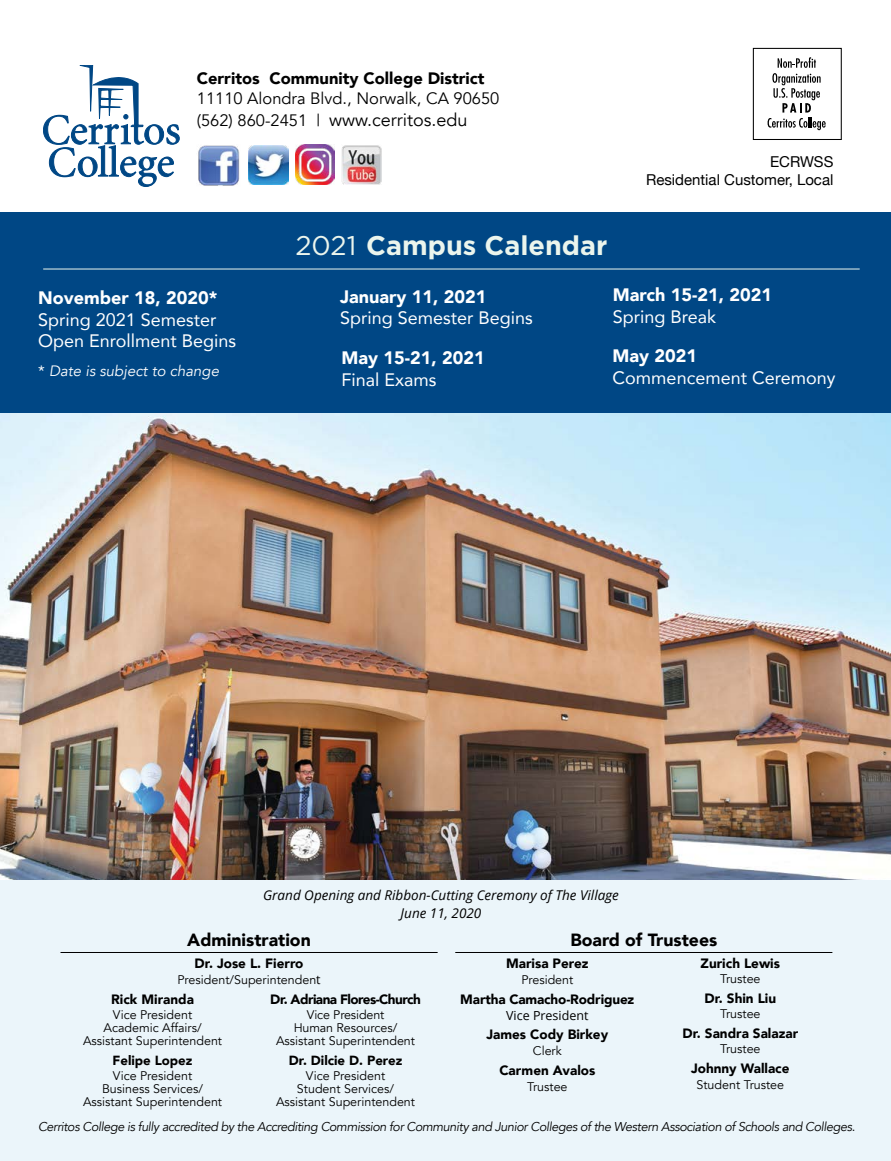
<style>
.page{position:relative;width:891px;height:1161px;background:#fff}
.page>*{position:absolute;margin:0;border:0;box-sizing:border-box;transform-origin:0 0}
._2_col_body{font:700 27px "Gotham";color:#ebf5ed}
._2_col_body-2{font:18px/21.6px "Avenir";color:#fff}
._2_col_body-3{font:900 18px "Avenir";color:#fff}
.t1{font:18px "Avenir";color:#000}
.t2{font:900 17.7px "Avenir";color:#000}
.t3{font:16.5px "Avenir";color:#000}
.t4{font:900 16.5px "Avenir";color:#000}
.t5{font:15px/18px "Helvetica Neue";color:#000;text-align:right}
._2_col_body-4{font:italic 15px "Avenir";color:#fff}
.t6{font:900 13.5px "Avenir";color:#000}
.t7{font:italic 13.5px/18px "Open Sans";color:#000;text-align:center}
.t8{font:900 13.5px "Avenir";letter-spacing:-.04em;color:#000}
.t9{font:900 13.2px "Avenir";color:#000}
.t10{font:italic 12.75px "Avenir";letter-spacing:-.03em;color:#000}
.t11{font:12.45px/13.2px "Avenir";color:#000;text-align:center}
.t12{font:12.45px "Open Sans";color:#000}
.s1{font-size:16.5px}
.s2{font-weight:400}
.s3{font-style:normal}
.s4{font-family:"Open Sans"}
</style>
<div class="page">
<svg style="left:43px;top:65px;width:137px;height:122px"></svg>
<img style="left:295px;top:145px;width:40px;height:40px">
<img style="left:341px;top:145px;width:40px;height:40px">
<img style="left:198px;top:145px;width:42px;height:41px">
<img style="left:248px;top:145px;width:40px;height:39px">
<div style="left:753px;top:48px;width:89px;height:92px;border:1px solid #000"></div>
<svg style="left:768px;top:57px;width:58px;height:73px"></svg>
<img style="left:0;top:413px;width:891px;height:467px">
<div style="left:0;top:880px;width:891px;height:281px;background:#ebf5fa"></div>
<div style="left:0;top:213px;width:891px;height:200px;background:#004785"></div>
<hr style="left:43px;top:269px;width:817px;height:1px;background:#ebf5ed">
<hr style="left:61px;top:952px;width:377px;height:1px;background:#000">
<hr style="left:455px;top:952px;width:377px;height:1px;background:#000">
<p class="t4" style="left:197px;top:65px;width:289px">Cerritos Community College District</p>
<p class="t3" style="left:197px;top:89px;width:304px">11110 Alondra Blvd., Norwalk, CA 90650</p>
<p class="t1" style="left:197px;top:109px;width:272px"><span class="s1">(562) 860-2451 |</span> www.cerritos.edu</p>
<p class="_2_col_body" style="left:295px;top:228px;width:314px"><span class="s2">2021</span> Campus Calendar</p>
<p class="t5" style="left:646px;top:153px;width:189px">ECRWSS<br>Residential Customer, Local</p>
<p class="_2_col_body-3" style="left:38px;top:282px;width:181px">November 18, 2020*</p>
<p class="_2_col_body-2" style="left:38px;top:308px;width:200px">Spring 2021 Semester<br>Open Enrollment Begins</p>
<p class="_2_col_body-4" style="left:38px;top:361px;width:182px"><span class="s3">*</span> Date is subject to change</p>
<p class="_2_col_body-3" style="left:340px;top:281px;width:148px">January 11, 2021</p>
<p class="_2_col_body-2" style="left:340px;top:307px;width:194px">Spring Semester Begins</p>
<p class="_2_col_body-3" style="left:342px;top:343px;width:145px">May 15-21, 2021</p>
<p class="_2_col_body-2" style="left:342px;top:368px;width:97px">Final Exams</p>
<p class="_2_col_body-3" style="left:613px;top:279px;width:161px">March 15-21, 2021</p>
<p class="_2_col_body-2" style="left:613px;top:305px;width:105px">Spring Break</p>
<p class="_2_col_body-3" style="left:613px;top:341px;width:86px">May 2021</p>
<p class="_2_col_body-2" style="left:613px;top:367px;width:224px">Commencement Ceremony</p>
<p class="t7" style="left:263px;top:886px;width:357px">Grand Opening and Ribbon-Cutting Ceremony of The Village<br>June 11, 2020</p>
<p class="t2" style="left:187px;top:924px;width:125px">Administration</p>
<p class="t6" style="left:195px;top:952px;width:110px">Dr. Jose L. Fierro</p>
<p class="t11" style="left:177px;top:974px;width:145px">President/Superintenden<span class="s4">t</span></p>
<p class="t6" style="left:111px;top:988px;width:84px">Rick Miranda</p>
<p class="t11" style="left:83px;top:1008px;width:141px">Vice President<br>Academic Affairs/<br>Assistant Superintendent</p>
<p class="t9" style="left:113px;top:1049px;width:81px">Felipe Lopez</p>
<p class="t11" style="left:83px;top:1069px;width:141px">Vice President<br>Business Services/<br>Assistant Superintendent</p>
<p class="t8" style="left:270px;top:988px;width:152px">Dr. Adriana Flores-Church</p>
<p class="t11" style="left:276px;top:1008px;width:141px">Vice President<br>Human Resources/<br>Assistant Superintendent</p>
<p class="t9" style="left:289px;top:1049px;width:115px">Dr. Dilcie D. Perez</p>
<p class="t11" style="left:276px;top:1069px;width:141px">Vice President<br>Student Services/<br>Assistant Superintendent</p>
<p class="t2" style="left:570px;top:924px;width:148px">Board of Trustees</p>
<p class="t6" style="left:506px;top:952px;width:84px">Marisa Perez</p>
<p class="t11" style="left:521px;top:974px;width:53px">President</p>
<p class="t6" style="left:460px;top:988px;width:176px">Martha Camacho-Rodriguez</p>
<p class="t12" style="left:506px;top:1007px;width:84px">Vice President</p>
<p class="t6" style="left:486px;top:1023px;width:123px">James Cody Birkey</p>
<p class="t11" style="left:533px;top:1045px;width:30px">Clerk</p>
<p class="t6" style="left:499px;top:1059px;width:97px">Carmen Avalos</p>
<p class="t11" style="left:527px;top:1080px;width:42px">Trustee</p>
<p class="t6" style="left:701px;top:952px;width:81px">Zurich Lewis</p>
<p class="t11" style="left:720px;top:973px;width:42px">Trustee</p>
<p class="t6" style="left:704px;top:987px;width:73px">Dr. Shin Liu</p>
<p class="t11" style="left:720px;top:1007px;width:42px">Trustee</p>
<p class="t6" style="left:682px;top:1021px;width:117px">Dr. Sandra Salazar</p>
<p class="t11" style="left:720px;top:1043px;width:42px">Trustee</p>
<p class="t6" style="left:691px;top:1057px;width:100px">Johnny Wallace</p>
<p class="t11" style="left:696px;top:1078px;width:89px">Student Trustee</p>
<p class="t10" style="left:38px;top:1119px;width:819px">Cerritos College is fully accredited by the Accrediting Commission for Community and Junior Colleges of the Western Association of Schools and Colleges.</p>
</div>
